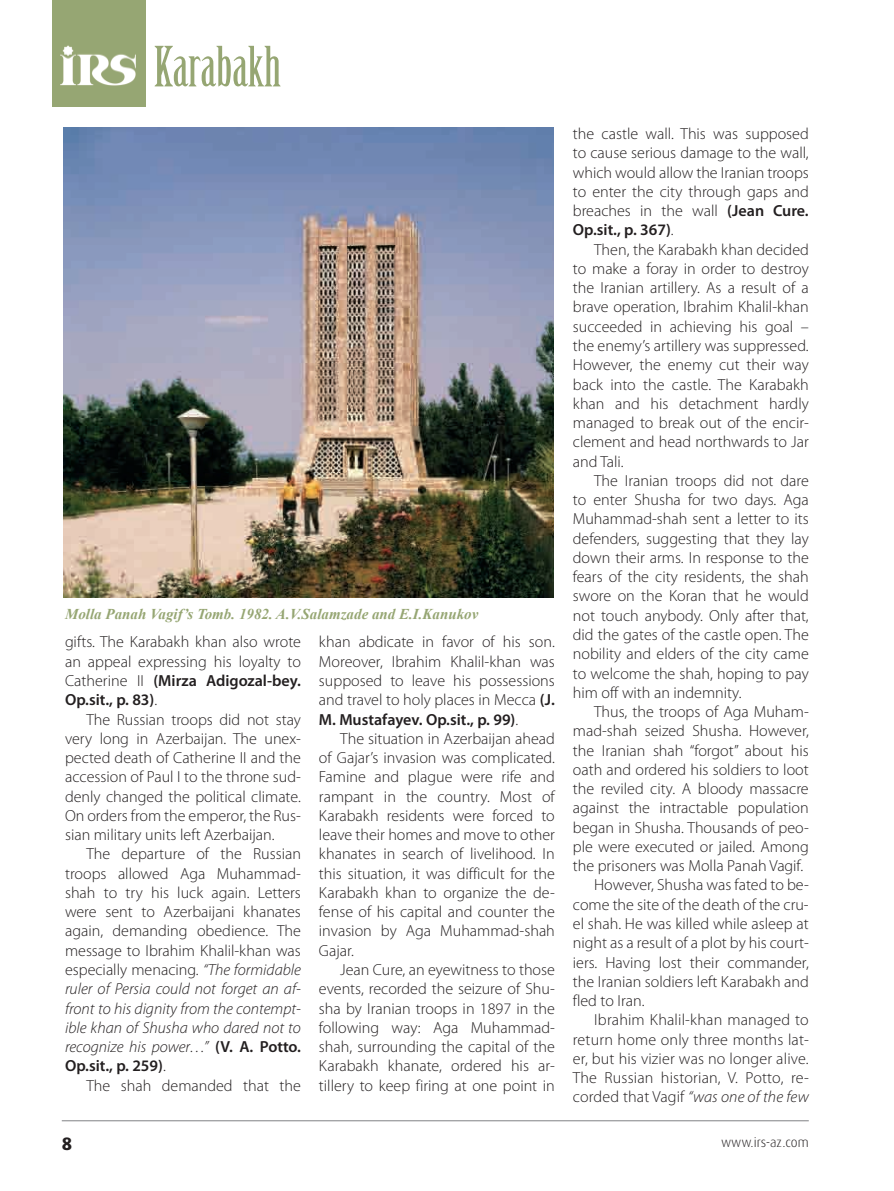
<style>
.page{position:relative;width:894px;height:1191px;background:#fff}
.page>*{position:absolute;margin:0;border:0;box-sizing:border-box;transform-origin:0 0}
.t1{font:54.15px "Birch Std";color:#96a673}
.t2{font:800 18px "Dax Pro";color:#231f20}
.t3{font:300 16.05px/19.2px "Myriad Pro";color:#231f20;text-align:justify}
.t4{font:italic 700 15px "Times New Roman";color:#96a673}
.t5{font:300 13.5px "Dax Pro";color:#231f20}
.s1{font-weight:600}
.s2{font-style:italic}
</style>
<div class="page">
<hr style="left:62px;top:1120px;width:746px;height:1px;background:#808285">
<div style="left:52px;top:0;width:94px;height:106px;background:#96a673"></div>
<img style="left:60px;top:45px;width:76px;height:41px">
<img style="left:64px;top:128px;width:489px;height:469px">
<h1 class="t1" style="left:154px;top:46px;width:128px">Karabakh</h1>
<p class="t4" style="left:65px;top:606px;width:414px">Molla Panah Vagif’s Tomb. 1982. A.V.Salamzade and E.I.Kanukov</p>
<p class="t3" style="left:65px;top:634px;width:237px">gifts. The Karabakh khan also wrote an appeal expressing his loyalty to Catherine II <span class="s1">(Mirza Adigozal-bey.<br>Op.sit., p. 83)</span>.</p>
<p class="t3" style="left:65px;top:711px;width:237px;text-indent:21px">The Russian troops did not stay very long in Azerbaijan. The unex&shy;pected death of Catherine II and the accession of Paul I to the throne sud&shy;denly changed the political climate.<br>On orders from the emperor, the Rus&shy;sian military units left Azerbaijan.</p>
<p class="t3" style="left:65px;top:845px;width:237px;text-indent:21px">The departure of the Russian troops allowed Aga Muhammad&shy;shah to try his luck again. Letters were sent to Azerbaijani khanates again, demanding obedience. The message to Ibrahim Khalil-khan was especially menacing. <span class="s2">“The formidable ruler of Persia could not forget an af&shy;front to his dignity from the contempt&shy;ible khan of Shusha who dared not to recognize his power…”</span> <span class="s1">(V. A. Potto.<br>Op.sit., p. 259)</span>.</p>
<p class="t3" style="left:86px;top:1076px;width:216px">The shah demanded that the</p>
<p class="t3" style="left:319px;top:634px;width:237px">khan abdicate in favor of his son.<br>Moreover, Ibrahim Khalil-khan was supposed to leave his possessions and travel to holy places in Mecca <span class="s1">(J.<br>M. Mustafayev. Op.sit., p. 99)</span>.</p>
<p class="t3" style="left:319px;top:730px;width:237px;text-indent:21px">The situation in Azerbaijan ahead of Gajar’s invasion was complicated.<br>Famine and plague were rife and rampant in the country. Most of Karabakh residents were forced to leave their homes and move to other khanates in search of livelihood. In this situation, it was difficult for the Karabakh khan to organize the de&shy;fense of his capital and counter the invasion by Aga Muhammad-shah Gajar.</p>
<p class="t3" style="left:319px;top:961px;width:237px;text-indent:21px">Jean Cure, an eyewitness to those events, recorded the seizure of Shu&shy;sha by Iranian troops in 1897 in the following way: Aga Muhammad&shy;shah, surrounding the capital of the Karabakh khanate, ordered his ar&shy;tillery to keep firing at one point in</p>
<p class="t3" style="left:572px;top:125px;width:237px">the castle wall. This was supposed to cause serious damage to the wall, which would allow the Iranian troops to enter the city through gaps and breaches in the wall <span class="s1">(Jean Cure.<br>Op.sit., p. 367)</span>.</p>
<p class="t3" style="left:572px;top:241px;width:237px;text-indent:21px">Then, the Karabakh khan decided to make a foray in order to destroy the Iranian artillery. As a result of a brave operation, Ibrahim Khalil-khan succeeded in achieving his goal – the enemy’s artillery was suppressed.<br>However, the enemy cut their way back into the castle. The Karabakh khan and his detachment hardly managed to break out of the encir&shy;clement and head northwards to Jar and Tali.</p>
<p class="t3" style="left:572px;top:472px;width:237px;text-indent:21px">The Iranian troops did not dare to enter Shusha for two days. Aga Muhammad-shah sent a letter to its defenders, suggesting that they lay down their arms. In response to the fears of the city residents, the shah swore on the Koran that he would not touch anybody. Only after that, did the gates of the castle open. The nobility and elders of the city came to welcome the shah, hoping to pay him off with an indemnity.</p>
<p class="t3" style="left:594px;top:703px;width:216px">Thus, the troops of Aga Muham-</p>
<p class="t3" style="left:572px;top:722px;width:237px">mad-shah seized Shusha. However,</p>
<p class="t3" style="left:572px;top:742px;width:237px">the Iranian shah “forgot” about his</p>
<p class="t3" style="left:572px;top:761px;width:237px">oath and ordered his soldiers to loot</p>
<p class="t3" style="left:572px;top:780px;width:237px">the reviled city. A bloody massacre</p>
<p class="t3" style="left:572px;top:799px;width:237px">against the intractable population</p>
<p class="t3" style="left:572px;top:819px;width:237px">began in Shusha. Thousands of peo-</p>
<p class="t3" style="left:572px;top:838px;width:237px">ple were executed or jailed. Among</p>
<p class="t3" style="left:572px;top:857px;width:231px">the prisoners was Molla Panah Vagif.</p>
<p class="t3" style="left:594px;top:876px;width:216px">However, Shusha was fated to be-</p>
<p class="t3" style="left:572px;top:896px;width:237px">come the site of the death of the cru-</p>
<p class="t3" style="left:572px;top:915px;width:237px">el shah. He was killed while asleep at</p>
<p class="t3" style="left:572px;top:934px;width:237px">night as a result of a plot by his court-</p>
<p class="t3" style="left:572px;top:953px;width:237px">iers. Having lost their commander,</p>
<p class="t3" style="left:572px;top:973px;width:237px">the Iranian soldiers left Karabakh and</p>
<p class="t3" style="left:572px;top:992px;width:73px">fled to Iran.</p>
<p class="t3" style="left:594px;top:1011px;width:216px">Ibrahim Khalil-khan managed to</p>
<p class="t3" style="left:572px;top:1031px;width:237px">return home only three months lat-</p>
<p class="t3" style="left:572px;top:1050px;width:237px">er, but his vizier was no longer alive.</p>
<p class="t3" style="left:572px;top:1069px;width:237px">The Russian historian, V. Potto, re-</p>
<p class="t3" style="left:572px;top:1088px;width:237px">corded that Vagif <span class="s2">“was one of the few</span></p>
<p class="t2" style="left:62px;top:1135px;width:12px">8</p>
<p class="t5" style="left:720px;top:1136px;width:89px">www.irs-az.com</p>
</div>
